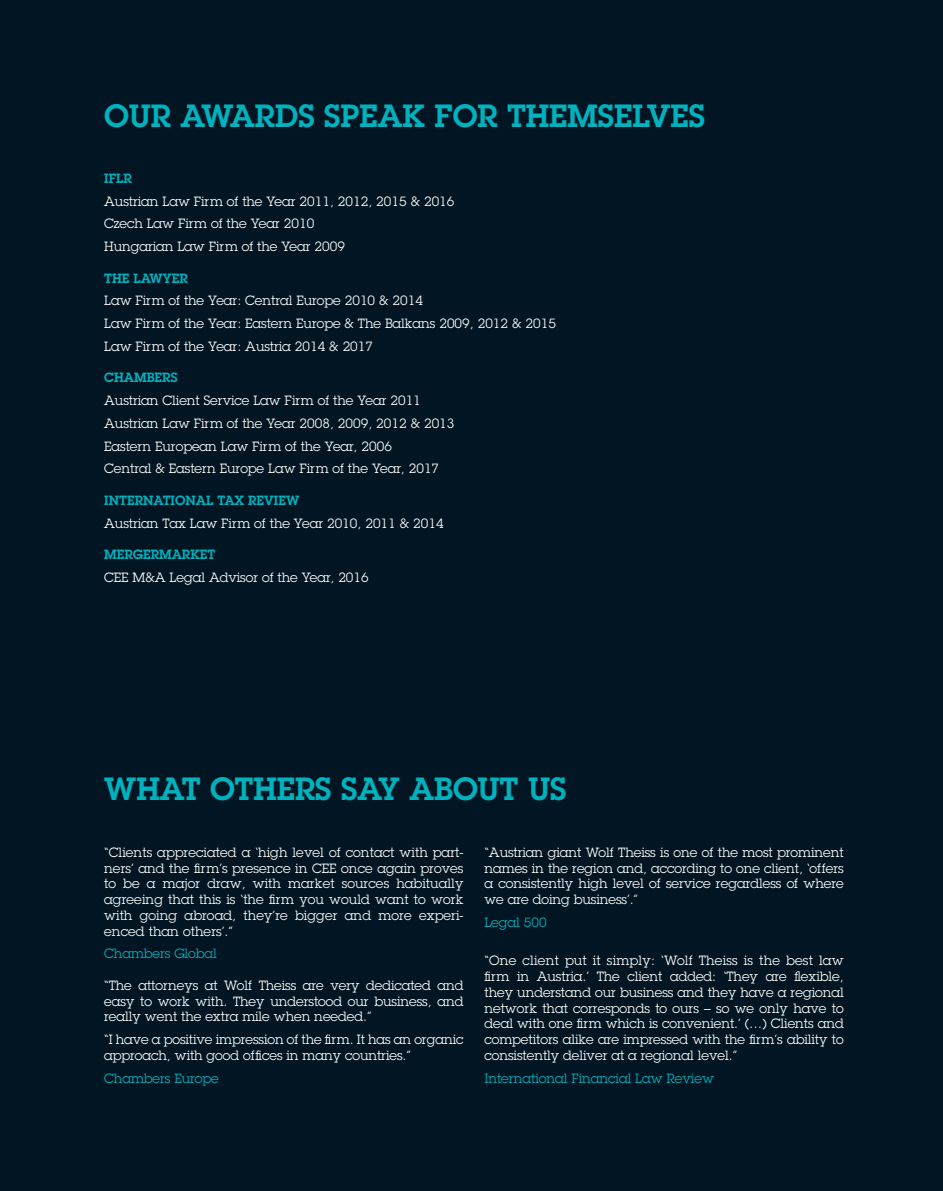
<style>
.page{position:relative;width:943px;height:1191px;background:#011622}
.page>*{position:absolute;margin:0;border:0;box-sizing:border-box;transform-origin:0 0}
.t1{font:600 31.5px "Lubalin Graph OT";color:#00b1be}
.Paragraph_Style_1{font:13.12px/15.8px "Lubalin Graph OT";color:#fff;text-align:justify}
.Paragraph_Style_1-2{font:13.12px "Lubalin Graph OT";color:#00b1be}
.Paragraph_Style_1-3{font:600 13.12px "Lubalin Graph OT";color:#00b1be}
</style>
<div class="page">
<p class="t1" style="left:104px;top:95px;width:602px">OUR AWARDS SPEAK FOR THEMSELVES</p>
<p class="Paragraph_Style_1-3" style="left:104px;top:169px;width:29px">IFLR</p>
<p class="Paragraph_Style_1" style="left:104px;top:193px;width:352px">Austrian Law Firm of the Year 2011, 2012, 2015 &amp; 2016</p>
<p class="Paragraph_Style_1" style="left:104px;top:216px;width:211px">Czech Law Firm of the Year 2010</p>
<p class="Paragraph_Style_1" style="left:104px;top:238px;width:242px">Hungarian Law Firm of the Year 2009</p>
<p class="Paragraph_Style_1-3" style="left:104px;top:269px;width:85px">THE LAWYER</p>
<p class="Paragraph_Style_1" style="left:104px;top:293px;width:320px">Law Firm of the Year: Central Europe 2010 &amp; 2014</p>
<p class="Paragraph_Style_1" style="left:104px;top:315px;width:453px">Law Firm of the Year: Eastern Europe &amp; The Balkans 2009, 2012 &amp; 2015</p>
<p class="Paragraph_Style_1" style="left:104px;top:338px;width:270px">Law Firm of the Year: Austria 2014 &amp; 2017</p>
<p class="Paragraph_Style_1-3" style="left:104px;top:369px;width:75px">CHAMBERS</p>
<p class="Paragraph_Style_1" style="left:104px;top:392px;width:318px">Austrian Client Service Law Firm of the Year 2011</p>
<p class="Paragraph_Style_1" style="left:104px;top:415px;width:352px">Austrian Law Firm of the Year 2008, 2009, 2012 &amp; 2013</p>
<p class="Paragraph_Style_1" style="left:104px;top:438px;width:289px">Eastern European Law Firm of the Year, 2006</p>
<p class="Paragraph_Style_1" style="left:104px;top:461px;width:336px">Central &amp; Eastern Europe Law Firm of the Year, 2017</p>
<p class="Paragraph_Style_1-3" style="left:104px;top:491px;width:197px">INTERNATIONAL TAX REVIEW</p>
<p class="Paragraph_Style_1" style="left:104px;top:515px;width:341px">Austrian Tax Law Firm of the Year 2010, 2011 &amp; 2014</p>
<p class="Paragraph_Style_1-3" style="left:104px;top:546px;width:113px">MERGERMARKET</p>
<p class="Paragraph_Style_1" style="left:104px;top:569px;width:266px">CEE M&amp;A Legal Advisor of the Year, 2016</p>
<p class="t1" style="left:104px;top:768px;width:464px">WHAT OTHERS SAY ABOUT US</p>
<p class="Paragraph_Style_1" style="left:104px;top:844px;width:361px">“Clients appreciated a ‘high level of contact with part&shy;ners’ and the firm’s presence in CEE once again proves to be a major draw, with market sources habitually agreeing that this is ‘the firm you would want to work with going abroad, they’re bigger and more experi&shy;enced than others’.”</p>
<p class="Paragraph_Style_1-2" style="left:104px;top:945px;width:114px">Chambers Global</p>
<p class="Paragraph_Style_1" style="left:104px;top:977px;width:361px">“The attorneys at Wolf Theiss are very dedicated and easy to work with. They understood our business, and really went the extra mile when needed.”</p>
<p class="Paragraph_Style_1" style="left:104px;top:1031px;width:361px">“I have a positive impression of the firm. It has an organic approach, with good offices in many countries.”</p>
<p class="Paragraph_Style_1-2" style="left:104px;top:1069px;width:116px">Chambers Europe</p>
<p class="Paragraph_Style_1" style="left:484px;top:844px;width:361px">“Austrian giant Wolf Theiss is one of the most prominent names in the region and, according to one client, ‘offers a consistently high level of service regardless of where we are doing business’.”</p>
<p class="Paragraph_Style_1-2" style="left:484px;top:914px;width:64px">Legal 500</p>
<p class="Paragraph_Style_1" style="left:484px;top:952px;width:361px">“One client put it simply: ‘Wolf Theiss is the best law firm in Austria.’ The client added: ‘They are flexible, they understand our business and they have a regional network that corresponds to ours – so we only have to deal with one firm which is convenient.’ (…) Clients and competitors alike are impressed with the firm’s ability to consistently deliver at a regional level.”</p>
<p class="Paragraph_Style_1-2" style="left:484px;top:1069px;width:231px">International Financial Law Review</p>
</div>
